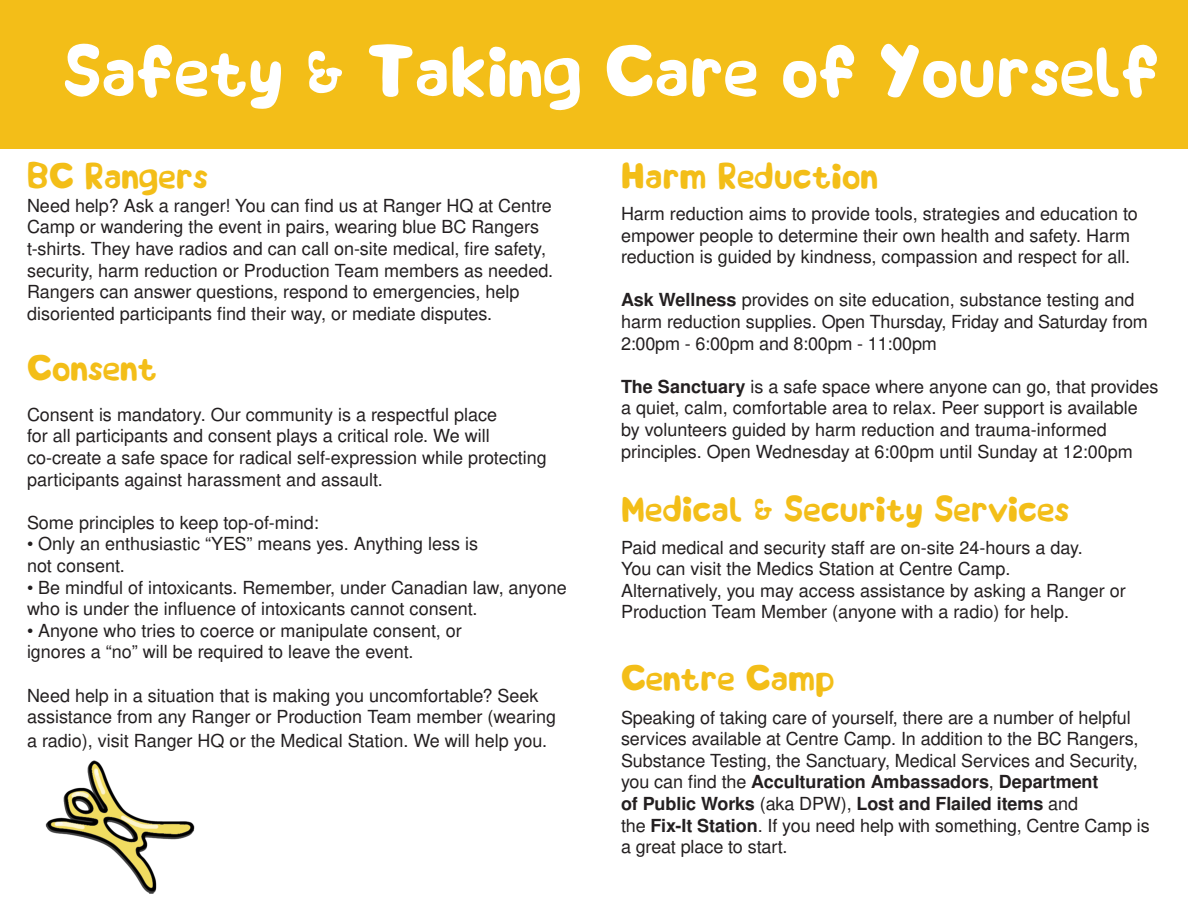
<style>
.page{position:relative;width:1188px;height:918px;background:#fff}
.page>*{position:absolute;margin:0;border:0;box-sizing:border-box;transform-origin:0 0}
.t1{font:72px "Slime Box";color:#fff}
.t2{font:36px "Slime Box";color:#f3be18}
.t3{font:18px/21.6px "Nimbus San L";color:#231f20}
.s1{font-weight:700}
</style>
<div class="page">
<div style="left:0;top:0;width:1188px;height:148px;background:#f3be18"></div>
<img style="left:45px;top:760px;width:150px;height:134px">
<p class="t1" style="left:63px;top:25px;width:1098px">Safety &amp; Taking Care of Yourself</p>
<p class="t2" style="left:27px;top:153px;width:182px">BC Rangers</p>
<p class="t3" style="left:27px;top:194px;width:528px">Need help? Ask a ranger! You can find us at Ranger HQ at Centre Camp or wandering the event in pairs, wearing blue BC Rangers t-shirts. They have radios and can call on-site medical, fire safety, security, harm reduction or Production Team members as needed.<br>Rangers can answer questions, respond to emergencies, help disoriented participants find their way, or mediate disputes.</p>
<p class="t2" style="left:27px;top:344px;width:132px">Consent</p>
<p class="t3" style="left:27px;top:403px;width:521px">Consent is mandatory. Our community is a respectful place<br>for all participants and consent plays a critical role. We will co-create a safe space for radical self-expression while protecting participants against harassment and assault.</p>
<p class="t3" style="left:27px;top:511px;width:293px">Some principles to keep top-of-mind:</p>
<p class="t3" style="left:27px;top:533px;width:453px">• Only an enthusiastic “YES” means yes. Anything less is not consent.</p>
<p class="t3" style="left:27px;top:576px;width:541px">• Be mindful of intoxicants. Remember, under Canadian law, anyone who is under the influence of intoxicants cannot consent.</p>
<p class="t3" style="left:27px;top:619px;width:436px">• Anyone who tries to coerce or manipulate consent, or ignores a “no” will be required to leave the event.</p>
<p class="t3" style="left:27px;top:684px;width:531px">Need help in a situation that is making you uncomfortable? Seek assistance from any Ranger or Production Team member (wearing</p>
<p class="t3" style="left:27px;top:729px;width:522px">a radio), visit Ranger HQ or the Medical Station. We will help you.</p>
<p class="t2" style="left:621px;top:153px;width:259px">Harm Reduction</p>
<p class="t3" style="left:621px;top:202px;width:518px">Harm reduction aims to provide tools, strategies and education to empower people to determine their own health and safety. Harm reduction is guided by kindness, compassion and respect for all.</p>
<p class="t3" style="left:621px;top:289px;width:528px"><span class="s1">Ask Wellness</span> provides on site education, substance testing and harm reduction supplies. Open Thursday, Friday and Saturday from<br>2:00pm - 6:00pm and 8:00pm - 11:00pm</p>
<p class="t3" style="left:621px;top:375px;width:539px"><span class="s1">The Sanctuary</span> is a safe space where anyone can go, that provides a quiet, calm, comfortable area to relax. Peer support is available by volunteers guided by harm reduction and trauma-informed principles. Open Wednesday at 6:00pm until Sunday at 12:00pm</p>
<p class="t2" style="left:621px;top:486px;width:450px">Medical &amp; Security Services</p>
<p class="t3" style="left:621px;top:536px;width:463px">Paid medical and security staff are on-site 24-hours a day.</p>
<p class="t3" style="left:621px;top:557px;width:391px">You can visit the Medics Station at Centre Camp.</p>
<p class="t3" style="left:621px;top:579px;width:506px">Alternatively, you may access assistance by asking a Ranger or<br>Production Team Member (anyone with a radio) for help.</p>
<p class="t2" style="left:621px;top:655px;width:215px">Centre Camp</p>
<p class="t3" style="left:621px;top:706px;width:530px">Speaking of taking care of yourself, there are a number of helpful services available at Centre Camp. In addition to the BC Rangers, Substance Testing, the Sanctuary, Medical Services and Security, you can find the <span class="s1">Acculturation Ambassadors</span>, <span class="s1">Department<br>of Public Works</span> (aka DPW), <span class="s1">Lost and Flailed items</span> and<br>the <span class="s1">Fix-It Station</span>. If you need help with something, Centre Camp is a great place to start.</p>
</div>
